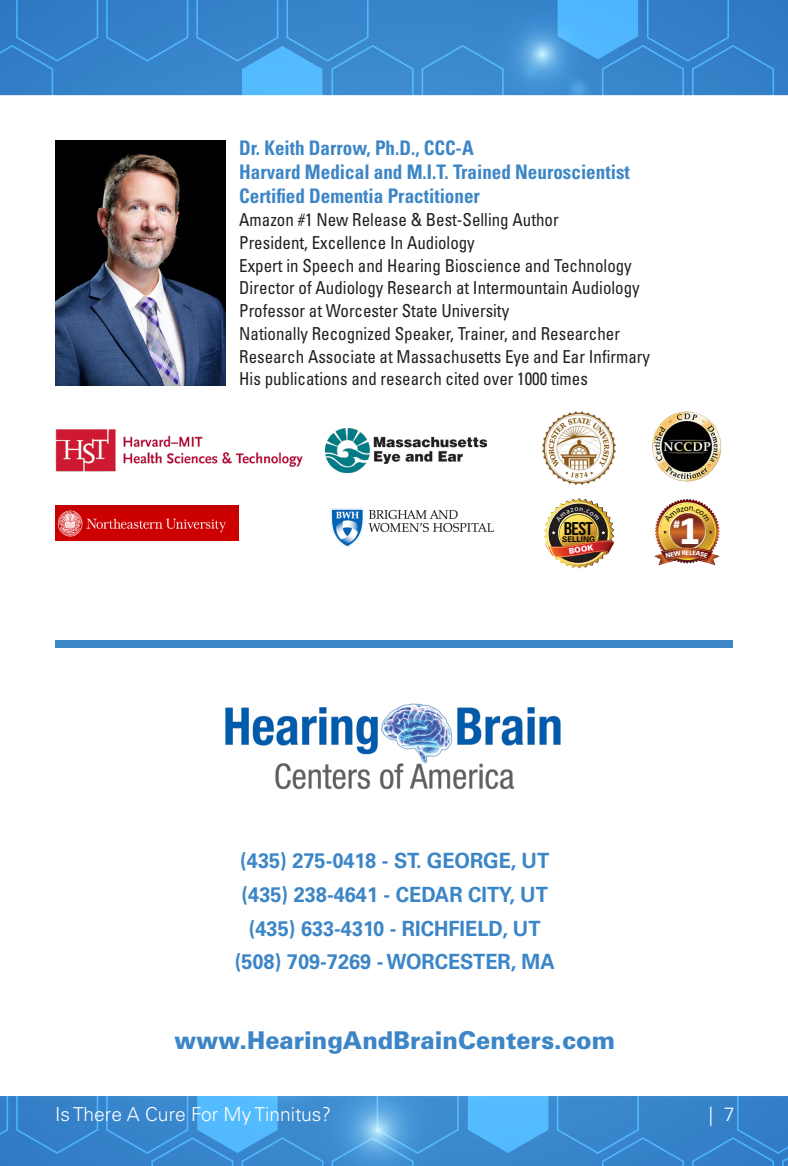
<style>
.page{position:relative;width:788px;height:1166px;background:#fff}
.page>*{position:absolute;margin:0;border:0;box-sizing:border-box;transform-origin:0 0}
.t1{font:700 34.48px "Neo Tech Std";color:#fff}
.Body{font:900 24.5px "Univers LT Std";color:#3c86c7;scale:.95 1}
.Body-2{font:700 21px "Univers LT Std";color:#3c86c7;scale:.95 1}
.t2{font:700 condensed 20.12px "Univers LT Std";color:#3c86c7;scale:.95 1}
.t3{font:300 19.25px "Univers LT Std";color:#fff}
.t4{font:18.38px "Bebas Neue";color:#040503;scale:1.13 1}
.t5{font:condensed 17.85px "Univers LT Std";color:#231f20;scale:.95 1}
.t6{font:900 10.67px "Univers LT Std";color:#fff}
.t7{font:700 7.88px "Univers LT Std";color:#040503}
.t8{font:900 7.88px "Univers LT Std";color:#fff}
.t9{font:700 condensed 6.12px "Univers LT Std";color:#fff;scale:1.24 1}
</style>
<div class="page">
<svg style="left:0;top:0;width:188px;height:141px"></svg>
<svg style="left:196px;top:0;width:217px;height:96px;background:#3f91d5"></svg>
<svg style="left:55px;top:385px;width:127px;height:121px"></svg>
<svg style="left:0;top:1096px;width:788px;height:70px;background:#3f8fd4"></svg>
<svg style="left:108px;top:68px;width:159px;height:158px"></svg>
<svg style="left:421px;top:0;width:367px;height:96px;background:#3e8dd3"></svg>
<img style="left:55px;top:141px;width:170px;height:244px">
<img style="left:331px;top:508px;width:163px;height:40px">
<img style="left:55px;top:506px;width:184px;height:34px">
<img style="left:55px;top:429px;width:248px;height:42px">
<img style="left:325px;top:429px;width:161px;height:43px">
<img style="left:542px;top:412px;width:73px;height:72px">
<img style="left:652px;top:412px;width:69px;height:69px">
<div style="left:55px;top:641px;width:677px;height:7px;background:#3c86c7"></div>
<img style="left:225px;top:703px;width:336px;height:87px">
<svg style="left:646px;top:499px;width:87px;height:149px"></svg>
<img style="left:544px;top:498px;width:71px;height:70px">
<p class="t2" style="left:239px;top:136px;width:248px">Dr. Keith Darrow, Ph.D., CCC-A</p>
<p class="t2" style="left:239px;top:160px;width:412px">Harvard Medical and M.I.T. Trained Neuroscientist</p>
<p class="t2" style="left:239px;top:184px;width:255px">Certified Dementia Practitioner</p>
<p class="t5" style="left:239px;top:208px;width:338px">Amazon #1 New Release &amp; Best-Selling Author</p>
<p class="t5" style="left:239px;top:231px;width:249px">President, Excellence In Audiology</p>
<p class="t5" style="left:239px;top:254px;width:415px">Expert in Speech and Hearing Bioscience and Technology</p>
<p class="t5" style="left:239px;top:277px;width:423px">Director of Audiology Research at Intermountain Audiology</p>
<p class="t5" style="left:239px;top:299px;width:286px">Professor at Worcester State University</p>
<p class="t5" style="left:239px;top:322px;width:402px">Nationally Recognized Speaker, Trainer, and Researcher</p>
<p class="t5" style="left:239px;top:345px;width:434px">Research Associate at Massachusetts Eye and Ear Infirmary</p>
<p class="t5" style="left:239px;top:368px;width:368px">His publications and research cited over 1000 times</p>
<p class="t4" style="left:563px;top:518px;width:27px">BEST</p>
<p class="t7" style="left:562px;top:534px;width:35px">SELLING</p>
<p class="t8" style="left:568px;top:546px;width:26px;rotate:-9deg">BOOK</p>
<p class="t1" style="left:678px;top:508px;width:24px">1</p>
<p class="t6" style="left:673px;top:517px;width:9px">#</p>
<p class="t9" style="left:685px;top:549px;width:5px">E</p>
<p class="Body-2" style="left:240px;top:848px;width:327px">(435) 275-0418 - ST. GEORGE, UT</p>
<p class="Body-2" style="left:241px;top:882px;width:324px">(435) 238-4641 - CEDAR CITY, UT</p>
<p class="Body-2" style="left:249px;top:916px;width:308px">(435) 633-4310 - RICHFIELD, UT</p>
<p class="Body-2" style="left:235px;top:949px;width:338px">(508) 709-7269 - WORCESTER, MA</p>
<p class="Body" style="left:174px;top:1025px;width:465px">www.HearingAndBrainCenters.com</p>
<p class="t3" style="left:55px;top:1102px;width:277px">Is There A Cure For My Tinnitus?</p>
<p class="t3" style="left:708px;top:1102px;width:27px">| 7</p>
</div>
